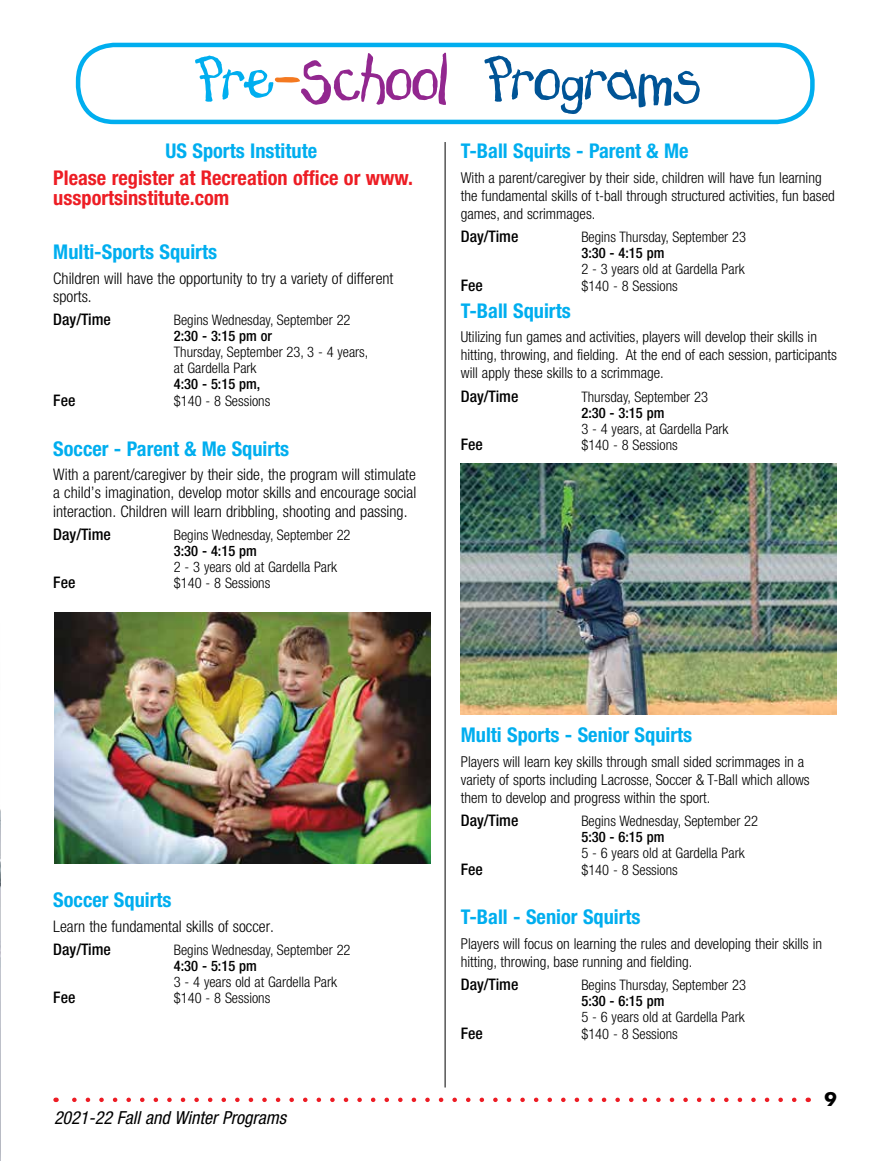
<style>
.page{position:relative;width:891px;height:1161px;background:#fff}
.page>*{position:absolute;margin:0;border:0;box-sizing:border-box;transform-origin:0 0}
.t1{font:61.95px "Hunny Potmaster 2";letter-spacing:-.015em;color:#005496}
.t2{font:700 condensed 20.4px "Helvetica Neue";color:#00aeef}
.t3{font:700 condensed 20.4px/20.4px "Helvetica Neue";color:#ed1d24}
.t4{font:italic condensed 18px "Helvetica Neue";color:#000}
.t5{font:700 18px "Futura";color:#000}
.t6{font:300 condensed 16.05px/18.1px "Helvetica Neue";color:#000}
.t7{font:500 condensed 15.9px "Helvetica Neue";color:#000}
.t8{font:300 condensed 15px/18px "Helvetica Neue";color:#000}
.t9{font:300 condensed 14.55px/15.9px "Helvetica Neue";color:#000}
.t10{font:500 condensed 14.55px "Helvetica Neue";color:#000}
.s1{color:#00aeef}
.s2{color:#f47920}
.s3{color:#92278f}
</style>
<div class="page">
<img style="left:0;top:809px;width:1px;height:352px">
<hr style="left:445px;top:142px;width:1px;height:946px;background:#000">
<div style="left:76px;top:43px;width:739px;height:81px;border:4px solid #00aeef;border-radius:36px"></div>
<svg style="left:56px;top:1098px;width:738px;height:4px"></svg>
<img style="left:54px;top:613px;width:376px;height:251px">
<img style="left:460px;top:464px;width:376px;height:251px">
<h1 class="t1" style="left:193px;top:40px;width:509px"><span class="s1">Pre</span><span class="s2">-</span><span class="s3">School</span> Programs</h1>
<h2 class="t2" style="left:166px;top:139px;width:153px">US Sports Institute</h2>
<h2 class="t3" style="left:53px;top:167px;width:361px">Please register at Recreation office or www. ussportsinstitute.com</h2>
<h2 class="t2" style="left:53px;top:240px;width:165px">Multi-Sports Squirts</h2>
<p class="t6" style="left:53px;top:269px;width:342px">Children will have the opportunity to try a variety of different sports.</p>
<p class="t7" style="left:53px;top:310px;width:59px">Day/Time</p>
<p class="t9" style="left:174px;top:312px;width:178px">Begins Wednesday, September 22</p>
<p class="t10" style="left:174px;top:327px;width:100px">2:30 - 3:15 pm or</p>
<p class="t9" style="left:174px;top:344px;width:196px">Thursday, September 23, 3 - 4 years, at Gardella Park</p>
<p class="t10" style="left:174px;top:375px;width:88px">4:30 - 5:15 pm,</p>
<p class="t7" style="left:53px;top:391px;width:24px">Fee</p>
<p class="t9" style="left:174px;top:393px;width:98px">$140 - 8 Sessions</p>
<h2 class="t2" style="left:53px;top:436px;width:238px">Soccer - Parent &amp; Me Squirts</h2>
<p class="t6" style="left:53px;top:465px;width:365px;text-align:justify">With a parent/caregiver by their side, the program will stimulate a child’s imagination, develop motor skills and encourage social interaction. Children will learn dribbling, shooting and passing.</p>
<p class="t7" style="left:53px;top:525px;width:59px">Day/Time</p>
<p class="t9" style="left:174px;top:527px;width:178px">Begins Wednesday, September 22</p>
<p class="t10" style="left:174px;top:542px;width:85px">3:30 - 4:15 pm</p>
<p class="t9" style="left:174px;top:559px;width:165px">2 - 3 years old at Gardella Park</p>
<p class="t7" style="left:53px;top:573px;width:24px">Fee</p>
<p class="t9" style="left:174px;top:575px;width:98px">$140 - 8 Sessions</p>
<h2 class="t2" style="left:461px;top:139px;width:229px">T-Ball Squirts - Parent &amp; Me</h2>
<p class="t8" style="left:461px;top:168px;width:376px">With a parent/caregiver by their side, children will have fun learning the fundamental skills of t-ball through structured activities, fun based games, and scrimmages.</p>
<p class="t7" style="left:461px;top:227px;width:59px">Day/Time</p>
<p class="t9" style="left:581px;top:229px;width:166px">Begins Thursday, September 23</p>
<p class="t10" style="left:581px;top:244px;width:85px">3:30 - 4:15 pm</p>
<p class="t9" style="left:581px;top:261px;width:165px">2 - 3 years old at Gardella Park</p>
<p class="t7" style="left:461px;top:276px;width:24px">Fee</p>
<p class="t9" style="left:581px;top:278px;width:98px">$140 - 8 Sessions</p>
<h2 class="t2" style="left:461px;top:298px;width:111px">T-Ball Squirts</h2>
<p class="t8" style="left:461px;top:328px;width:378px">Utilizing fun games and activities, players will develop their skills in hitting, throwing, and fielding. At the end of each session, participants will apply these skills to a scrimmage.</p>
<p class="t7" style="left:461px;top:387px;width:59px">Day/Time</p>
<p class="t9" style="left:581px;top:389px;width:128px">Thursday, September 23</p>
<p class="t10" style="left:581px;top:404px;width:85px">2:30 - 3:15 pm</p>
<p class="t9" style="left:581px;top:421px;width:149px">3 - 4 years, at Gardella Park</p>
<p class="t7" style="left:461px;top:435px;width:24px">Fee</p>
<p class="t9" style="left:581px;top:437px;width:98px">$140 - 8 Sessions</p>
<h2 class="t2" style="left:53px;top:887px;width:120px">Soccer Squirts</h2>
<p class="t6" style="left:53px;top:917px;width:222px">Learn the fundamental skills of soccer.</p>
<p class="t7" style="left:53px;top:940px;width:59px">Day/Time</p>
<p class="t9" style="left:174px;top:942px;width:178px">Begins Wednesday, September 22</p>
<p class="t10" style="left:174px;top:957px;width:85px">4:30 - 5:15 pm</p>
<p class="t9" style="left:174px;top:974px;width:165px">3 - 4 years old at Gardella Park</p>
<p class="t7" style="left:53px;top:988px;width:24px">Fee</p>
<p class="t9" style="left:174px;top:990px;width:98px">$140 - 8 Sessions</p>
<p class="t4" style="left:54px;top:1107px;width:234px">2021-22 Fall and Winter Programs</p>
<h2 class="t2" style="left:461px;top:723px;width:233px">Multi Sports - Senior Squirts</h2>
<p class="t8" style="left:461px;top:752px;width:350px">Players will learn key skills through small sided scrimmages in a variety of sports including Lacrosse, Soccer &amp; T-Ball which allows them to develop and progress within the sport.</p>
<p class="t7" style="left:461px;top:811px;width:59px">Day/Time</p>
<p class="t9" style="left:581px;top:813px;width:178px">Begins Wednesday, September 22</p>
<p class="t10" style="left:581px;top:828px;width:85px">5:30 - 6:15 pm</p>
<p class="t9" style="left:581px;top:845px;width:165px">5 - 6 years old at Gardella Park</p>
<p class="t7" style="left:461px;top:860px;width:24px">Fee</p>
<p class="t9" style="left:581px;top:861px;width:98px">$140 - 8 Sessions</p>
<h2 class="t2" style="left:461px;top:905px;width:181px">T-Ball - Senior Squirts</h2>
<p class="t8" style="left:461px;top:935px;width:363px">Players will focus on learning the rules and developing their skills in hitting, throwing, base running and fielding.</p>
<p class="t7" style="left:461px;top:975px;width:59px">Day/Time</p>
<p class="t9" style="left:581px;top:977px;width:166px">Begins Thursday, September 23</p>
<p class="t10" style="left:581px;top:993px;width:85px">5:30 - 6:15 pm</p>
<p class="t9" style="left:581px;top:1009px;width:165px">5 - 6 years old at Gardella Park</p>
<p class="t7" style="left:461px;top:1024px;width:24px">Fee</p>
<p class="t9" style="left:581px;top:1026px;width:98px">$140 - 8 Sessions</p>
<p class="t5" style="left:825px;top:1087px;width:14px">9</p>
</div>
